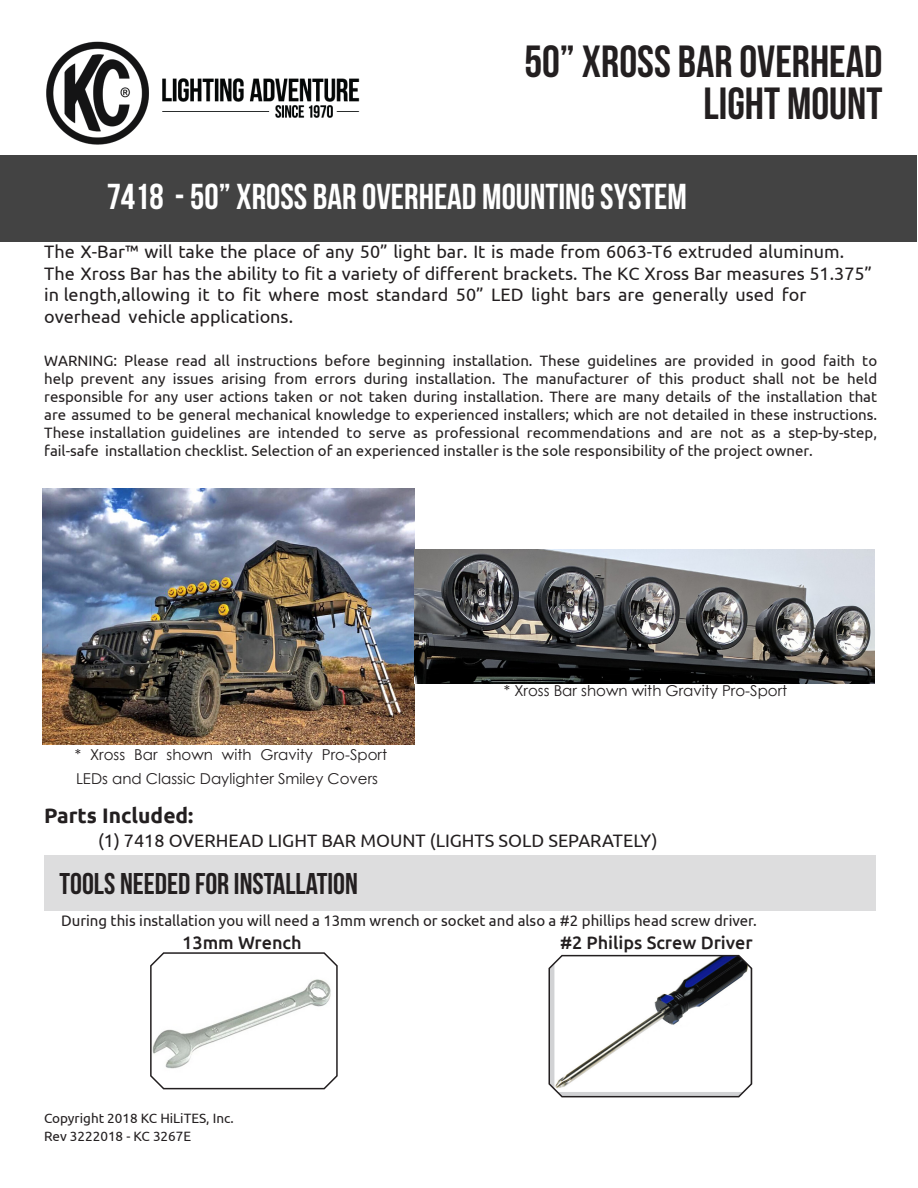
<style>
.page{position:relative;width:918px;height:1188px;background:#fff}
.page>*{position:absolute;margin:0;border:0;box-sizing:border-box;transform-origin:0 0}
.t1{font:45px/41.8px "Bebas Neue";color:#231f20;text-align:right}
.t2{font:36px "Bebas Neue";color:#fff}
.Subtitle{font:30px "Bebas Neue";color:#231f20}
.t3{font:700 21px "Ubuntu";color:#231f20}
.Normal_text{font:18px/21.6px "Ubuntu";color:#231f20}
.t4{font:500 18px "Ubuntu";color:#231f20}
.Cell_-_normal{font:15.3px "Ubuntu";color:#231f20}
.Normal_text-2{font:15px/18px "Ubuntu";color:#231f20;text-align:justify}
.t5{font:15px/24px "Century Gothic";color:#231f20}
.t6{font:13.5px "Ubuntu";color:#231f20}
</style>
<div class="page">
<svg style="left:150px;top:952px;width:188px;height:138px"></svg>
<svg style="left:548px;top:954px;width:205px;height:144px"></svg>
<img style="left:162px;top:78px;width:198px;height:40px">
<img style="left:46px;top:41px;width:103px;height:104px">
<div style="left:1px;top:155px;width:916px;height:87px;background:#434343"></div>
<div style="left:44px;top:855px;width:832px;height:56px;background:#ddddde"></div>
<img style="left:43px;top:488px;width:371px;height:257px">
<img style="left:414px;top:549px;width:461px;height:135px">
<p class="t1" style="left:524px;top:40px;width:360px">50” XROSS BAR OVERHEAD<br>LIGHT MOUNT</p>
<p class="t2" style="left:107px;top:177px;width:582px">7418 - 50” XROSS BAR OVERHEAD MOUNTING SYSTEM</p>
<p class="Normal_text" style="left:44px;top:240px;width:829px">The X-Bar™ will take the place of any 50” light bar. It is made from 6063-T6 extruded aluminum.<br>The Xross Bar has the ability to fit a variety of different brackets. The KC Xross Bar measures 51.375” in length,allowing it to fit where most standard 50” LED light bars are generally used for overhead vehicle applications.</p>
<p class="Normal_text-2" style="left:44px;top:351px;width:834px">WARNING: Please read all instructions before beginning installation. These guidelines are provided in good faith to help prevent any issues arising from errors during installation. The manufacturer of this product shall not be held responsible for any user actions taken or not taken during installation. There are many details of the installation that are assumed to be general mechanical knowledge to experienced installers; which are not detailed in these instructions.<br>These installation guidelines are intended to serve as professional recommendations and are not as a step-by-step, fail-safe installation checklist. Selection of an experienced installer is the sole responsibility of the project owner.</p>
<p class="t5" style="left:75px;top:743px;width:314px">* Xross Bar shown with Gravity Pro-Sport<br>LEDs and Classic Daylighter Smiley Covers</p>
<p class="t5" style="left:504px;top:679px;width:285px">* Xross Bar shown with Gravity Pro-Sport</p>
<p class="t3" style="left:44px;top:803px;width:151px">Parts Included:</p>
<p class="Normal_text" style="left:98px;top:829px;width:561px">(1) 7418 OVERHEAD LIGHT BAR MOUNT (LIGHTS SOLD SEPARATELY)</p>
<p class="Subtitle" style="left:60px;top:867px;width:300px">TOOLS NEEDED FOR INSTALLATION</p>
<p class="Cell_-_normal" style="left:61px;top:912px;width:697px">During this installation you will need a 13mm wrench or socket and also a #2 phillips head screw driver.</p>
<p class="t4" style="left:182px;top:932px;width:121px">13mm Wrench</p>
<p class="t4" style="left:560px;top:932px;width:194px">#2 Philips Screw Driver</p>
<p class="t6" style="left:44px;top:1110px;width:191px">Copyright 2018 KC HiLiTES, Inc.</p>
<p class="t6" style="left:44px;top:1128px;width:149px">Rev 3222018 - KC 3267E</p>
</div>
